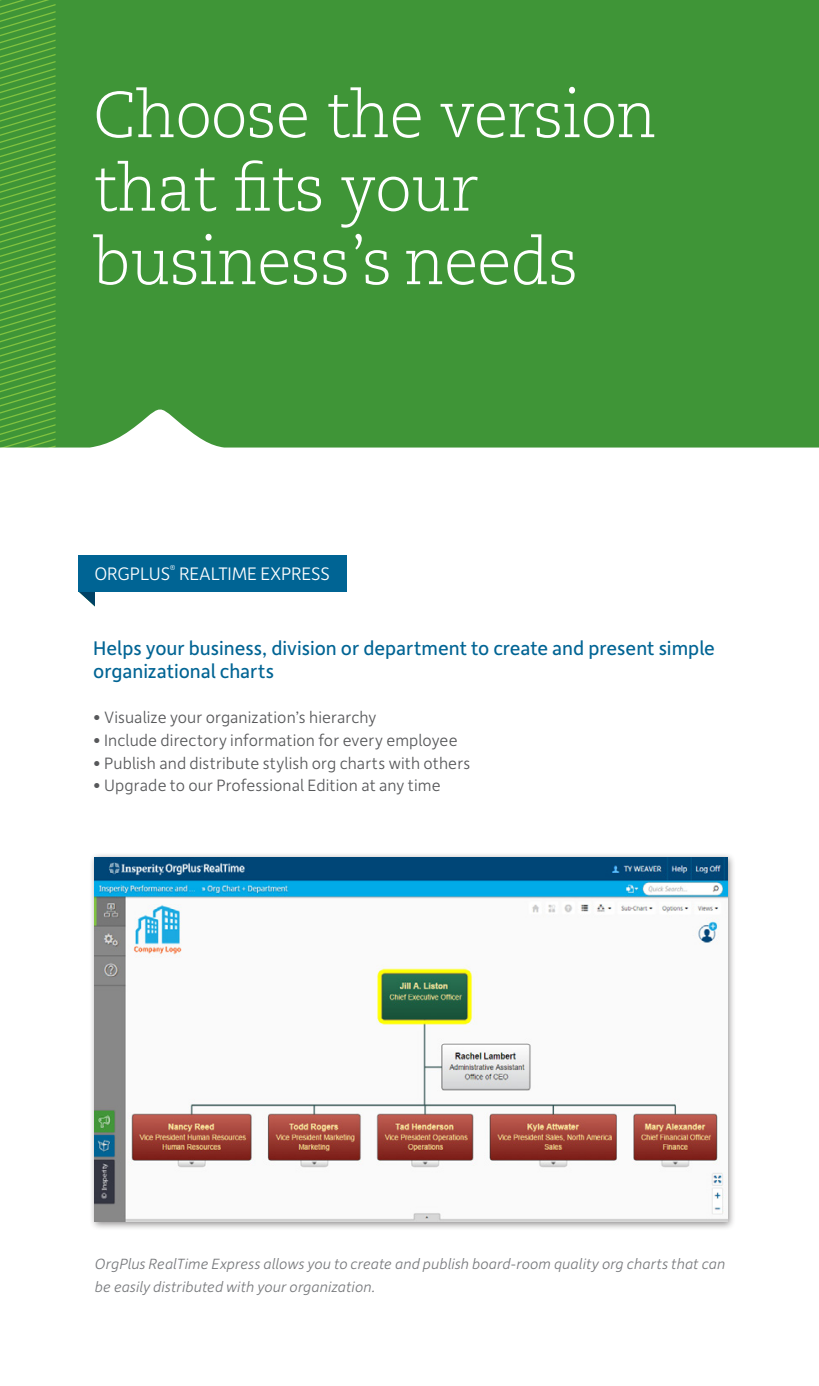
<style>
.page{position:relative;width:819px;height:1386px;background:#fff}
.page>*{position:absolute;margin:0;border:0;box-sizing:border-box;transform-origin:0 0}
.t1{font:300 64.75px/73.5px "Caecilia LT Std";letter-spacing:-.01em;color:#fff}
.t2{font:21px/22.8px "Depot New";color:#006494}
.t3{font:300 19.25px "Depot New";letter-spacing:-.01em;color:#fff}
.Body_Copy{font:300 17.5px "Depot New";letter-spacing:.005em;color:#57585a}
.New_Body_Split{font:italic 300 15.75px/22.8px "Depot New";letter-spacing:.01em;color:#787a7d}
.t4{font:300 9.1px "Depot New";color:#fff}
</style>
<div class="page">
<div style="left:0;top:0;width:819px;height:451px;background:#3f9537"></div>
<svg style="left:79px;top:592px;width:16px;height:14px"></svg>
<div style="left:79px;top:556px;width:268px;height:36px;background:#006494"></div>
<div style="left:89px;top:852px;width:647px;height:379px;background:#231f20;opacity:.5"></div>
<img style="left:94px;top:857px;width:634px;height:365px">
<svg style="left:0;top:0;width:56px;height:407px"></svg>
<svg style="left:0;top:407px;width:819px;height:44px"></svg>
<p class="t1" style="left:93px;top:80px;width:565px">Choose the version that fits your business’s needs</p>
<p class="t3" style="left:94px;top:561px;width:77px">ORGPLUS</p>
<p class="t4" style="left:170px;top:562px;width:7px">®</p>
<p class="t3" style="left:179px;top:561px;width:152px">REALTIME EXPRESS</p>
<p class="t2" style="left:93px;top:636px;width:623px">Helps your business, division or department to create and present simple organizational charts</p>
<p class="Body_Copy" style="left:93px;top:706px;width:285px">• Visualize your organization’s hierarchy</p>
<p class="Body_Copy" style="left:93px;top:729px;width:366px">• Include directory information for every employee</p>
<p class="Body_Copy" style="left:93px;top:751px;width:379px">• Publish and distribute stylish org charts with others</p>
<p class="Body_Copy" style="left:93px;top:774px;width:349px">• Upgrade to our Professional Edition at any time</p>
<p class="New_Body_Split" style="left:95px;top:1252px;width:632px">OrgPlus RealTime Express allows you to create and publish board-room quality org charts that can be easily distributed with your organization.</p>
</div>
